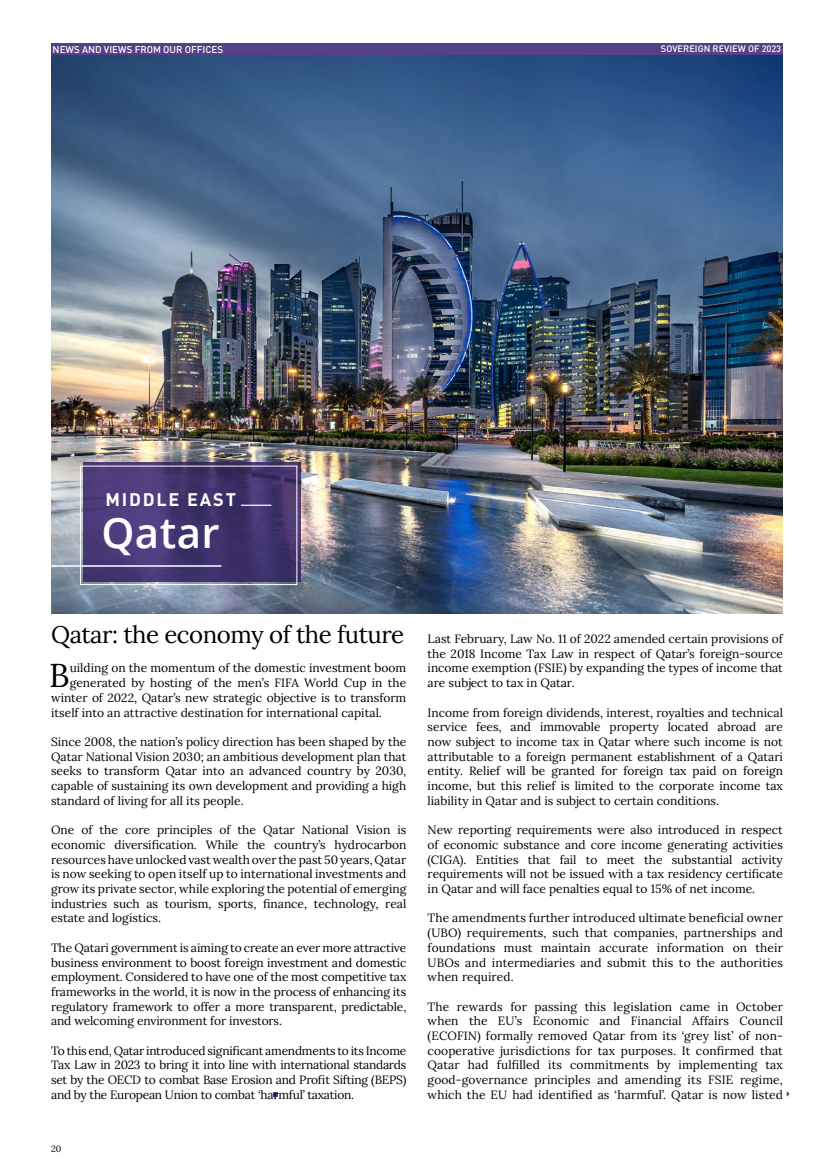
<style>
.page{position:relative;width:834px;height:1174px;background:#fff}
.page>*{position:absolute;margin:0;border:0;box-sizing:border-box;transform-origin:0 0}
.t1{font:600 42px "Open Sans";letter-spacing:.01em;color:#fff}
.t2{font:33px "Lora";color:#000}
.t3{font:24px "Lora";letter-spacing:-.02em;color:#000}
.t4{font:700 18px "DINOT";letter-spacing:.1em;color:#fff}
.t5{font:12px/14.7px "Lora";color:#000;text-align:justify}
.t6{font:500 9.75px "DINOT";color:#fff}
.t7{font:500 9.3px "DINOT";color:#fff}
.t8{font:9px "Lora";color:#000}
</style>
<div class="page">
<img style="left:51px;top:55px;width:731px;height:558px">
<div style="left:51px;top:43px;width:731px;height:12px;background:#544186"></div>
<svg style="left:273px;top:1092px;width:5px;height:4px"></svg>
<svg style="left:83px;top:463px;width:217px;height:119px"></svg>
<div style="left:80px;top:466px;width:217px;height:119px;border:1px solid #fff"></div>
<hr style="left:49px;top:565px;width:172px;height:2px;background:#fff">
<svg style="left:786px;top:1091px;width:3px;height:5px"></svg>
<p class="t6" style="left:53px;top:43px;width:172px">NEWS AND VIEWS FROM OUR OFFICES</p>
<p class="t7" style="left:660px;top:43px;width:122px">SOVEREIGN REVIEW OF 2023</p>
<h3 class="t4" style="left:105px;top:488px;width:168px">MIDDLE EAST <sup>____</sup></h3>
<h1 class="t1" style="left:101px;top:503px;width:120px">Qatar</h1>
<h3 class="t3" style="left:51px;top:616px;width:354px">Qatar: the economy of the future</h3>
<h2 class="t2" style="left:49px;top:650px;width:22px">B</h2>
<p class="t5" style="left:70px;top:660px;width:338px">uilding on the momentum of the domestic investment boom</p>
<p class="t5" style="left:70px;top:674px;width:338px">generated by hosting of the men’s FIFA World Cup in the</p>
<p class="t5" style="left:51px;top:689px;width:357px">winter of 2022, Qatar’s new strategic objective is to transform</p>
<p class="t5" style="left:51px;top:704px;width:332px">itself into an attractive destination for international capital.</p>
<p class="t5" style="left:51px;top:733px;width:357px">Since 2008, the nation’s policy direction has been shaped by the Qatar National Vision 2030; an ambitious development plan that seeks to transform Qatar into an advanced country by 2030, capable of sustaining its own development and providing a high standard of living for all its people.</p>
<p class="t5" style="left:51px;top:821px;width:357px">One of the core principles of the Qatar National Vision is economic diversification. While the country’s hydrocarbon resources have unlocked vast wealth over the past 50 years, Qatar is now seeking to open itself up to international investments and grow its private sector, while exploring the potential of emerging industries such as tourism, sports, finance, technology, real estate and logistics.</p>
<p class="t5" style="left:51px;top:939px;width:357px">The Qatari government is aiming to create an ever more attractive business environment to boost foreign investment and domestic employment. Considered to have one of the most competitive tax frameworks in the world, it is now in the process of enhancing its regulatory framework to offer a more transparent, predictable, and welcoming environment for investors.</p>
<p class="t5" style="left:51px;top:1042px;width:357px">To this end, Qatar introduced significant amendments to its Income Tax Law in 2023 to bring it into line with international standards set by the OECD to combat Base Erosion and Profit Sifting (BEPS) and by the European Union to combat ‘harmful’ taxation.</p>
<p class="t8" style="left:51px;top:1142px;width:12px">20</p>
<p class="t5" style="left:427px;top:630px;width:357px">Last February, Law No. 11 of 2022 amended certain provisions of the 2018 Income Tax Law in respect of Qatar’s foreign-source income exemption (FSIE) by expanding the types of income that are subject to tax in Qatar.</p>
<p class="t5" style="left:427px;top:704px;width:357px">Income from foreign dividends, interest, royalties and technical service fees, and immovable property located abroad are now subject to income tax in Qatar where such income is not attributable to a foreign permanent establishment of a Qatari entity. Relief will be granted for foreign tax paid on foreign income, but this relief is limited to the corporate income tax liability in Qatar and is subject to certain conditions.</p>
<p class="t5" style="left:427px;top:821px;width:357px">New reporting requirements were also introduced in respect of economic substance and core income generating activities (CIGA). Entities that fail to meet the substantial activity requirements will not be issued with a tax residency certificate in Qatar and will face penalties equal to 15% of net income.</p>
<p class="t5" style="left:427px;top:910px;width:357px">The amendments further introduced ultimate beneficial owner (UBO) requirements, such that companies, partnerships and foundations must maintain accurate information on their UBOs and intermediaries and submit this to the authorities when required.</p>
<p class="t5" style="left:427px;top:998px;width:357px">The rewards for passing this legislation came in October when the EU’s Economic and Financial Affairs Council (ECOFIN) formally removed Qatar from its ‘grey list’ of non&shy;cooperative jurisdictions for tax purposes. It confirmed that Qatar had fulfilled its commitments by implementing tax good-governance principles and amending its FSIE regime, which the EU had identified as ‘harmful’. Qatar is now listed</p>
</div>
